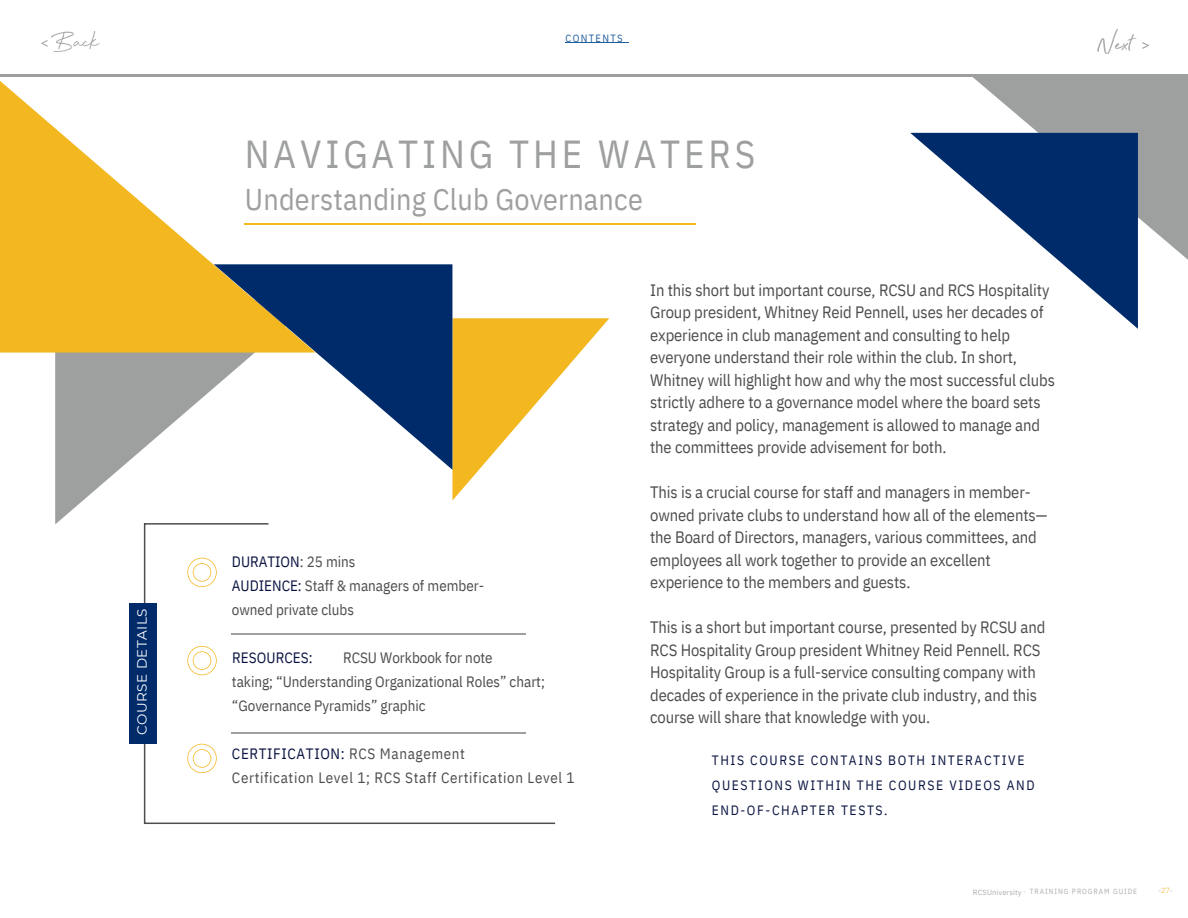
<style>
.page{position:relative;width:1188px;height:918px;background:#fff}
.page>*{position:absolute;margin:0;border:0;box-sizing:border-box;transform-origin:0 0}
.t1{font:39px "IBM Plex Sans Cond";letter-spacing:.1em;color:#9e9f9f}
.t2{font:30px "IBM Plex Sans Cond";letter-spacing:.005em;color:#9e9f9f}
.t3{font:16.5px/22.5px "IBM Plex Sans Cond";letter-spacing:-.005em;color:#4d4d4f}
.t4{font:15px/23.7px "IBM Plex Sans Cond";color:#4d4d4f}
.t5{font:15px/23.7px "IBM Plex Sans Cond";letter-spacing:.045em;color:#4d4d4f}
.t6{font:15px "IBM Plex Sans Cond";letter-spacing:.005em;color:#0a1441}
.t7{font:13.5px/24.8px "IBM Plex Sans Cond";letter-spacing:.12em;color:#0a1441}
.t8{font:13.5px "Montserrat";letter-spacing:.04em;color:#fff}
.t9{font:10.5px "IBM Plex Sans Cond";letter-spacing:.125em;color:#215e9e}
.t10{font:7.5px "IBM Plex Sans Cond";letter-spacing:.125em;color:#afaeaf}
.t11{font:7.5px "IBM Plex Sans";letter-spacing:.015em;color:#afaeaf}
.t12{font:7.5px "Montserrat";color:#afaeaf}
.s1{color:#0a1441}
.s2{font-family:"Noto Sans Thai";font-weight:300}
.s3{color:#f5c453}
</style>
<div class="page">
<img style="left:41px;top:32px;width:59px;height:20px">
<hr style="left:566px;top:42px;width:63px;height:1px;background:#215e9e">
<hr style="left:0;top:75px;width:1188px;height:1px;background:#9e9f9f">
<svg style="left:452px;top:318px;width:157px;height:183px"></svg>
<svg style="left:55px;top:353px;width:159px;height:171px;fill:#9e9f9f"></svg>
<svg style="left:214px;top:264px;width:238px;height:206px"></svg>
<hr style="left:245px;top:223px;width:450px;height:2px;background:#f3b720">
<svg style="left:0;top:81px;width:316px;height:272px"></svg>
<svg style="left:144px;top:523px;width:411px;height:301px"></svg>
<div style="left:130px;top:603px;width:27px;height:141px;background:#002b6b"></div>
<svg style="left:187px;top:558px;width:30px;height:29px"></svg>
<svg style="left:187px;top:646px;width:30px;height:29px"></svg>
<svg style="left:187px;top:744px;width:30px;height:29px"></svg>
<hr style="left:232px;top:634px;width:294px;height:1px;background:#9e9f9f">
<hr style="left:232px;top:732px;width:294px;height:1px;background:#9e9f9f">
<svg style="left:971px;top:76px;width:217px;height:184px"></svg>
<svg style="left:910px;top:133px;width:228px;height:196px"></svg>
<img style="left:1098px;top:29px;width:50px;height:24px">
<h3 class="t8" style="left:134px;top:735px;width:128px;rotate:-90deg">COURSE DETAILS</h3>
<h4 class="t9" style="left:566px;top:31px;width:59px">CONTENTS</h4>
<h3 class="t1" style="left:245px;top:128px;width:512px">NAVIGATING THE WATERS</h3>
<h3 class="t2" style="left:245px;top:180px;width:399px">Understanding Club Governance</h3>
<h3 class="t4" style="left:232px;top:550px;width:254px"><span class="s1">DURATION</span>: 25 mins<br><span class="s1">AUDIENCE:</span> Staff &amp; managers of member&shy;owned private clubs</h3>
<h4 class="t6" style="left:232px;top:648px;width:82px">RESOURCES:</h4>
<h6 class="t4" style="left:343px;top:646px;width:151px">RCSU Workbook for note</h6>
<p class="t4" style="left:232px;top:670px;width:314px">taking; “Understanding Organizational Roles” chart; “Governance Pyramids” graphic</p>
<h3 class="t5" style="left:232px;top:742px;width:344px"><span class="s1">CERTIFICATION:</span> RCS Management<br>Certification Level 1; RCS Staff Certification Level 1</h3>
<h2 class="t3" style="left:650px;top:278px;width:406px">In this short but important course, RCSU and RCS Hospitality Group president, Whitney Reid Pennell, uses her decades of experience in club management and consulting to help everyone understand their role within the club. In short, Whitney will highlight how and why the most successful clubs strictly adhere to a governance model where the board sets strategy and policy, management is allowed to manage and the committees provide advisement for both.</h2>
<h3 class="t3" style="left:650px;top:481px;width:399px">This is a crucial course for staff and managers in member&shy;owned private clubs to understand how all of the elements— the Board of Directors, managers, various committees, and employees all work together to provide an excellent experience to the members and guests.</h3>
<h3 class="t3" style="left:650px;top:616px;width:397px">This is a short but important course, presented by RCSU and RCS Hospitality Group president Whitney Reid Pennell. RCS Hospitality Group is a full-service consulting company with decades of experience in the private club industry, and this course will share that knowledge with you.</h3>
<h3 class="t7" style="left:712px;top:748px;width:324px">THIS COURSE CONTAINS BOTH INTERACTIVE<br>QUESTIONS WITHIN THE COURSE VIDEOS AND<br>END-OF-CHAPTER TESTS.</h3>
<p class="t11" style="left:973px;top:887px;width:55px">RCSUniversity <span class="s2">-</span></p>
<p class="t10" style="left:1030px;top:886px;width:109px">TRAINING PROGRAM GUIDE</p>
<h1 class="t12" style="left:1158px;top:886px;width:16px">-<span class="s3">27</span>-</h1>
</div>
